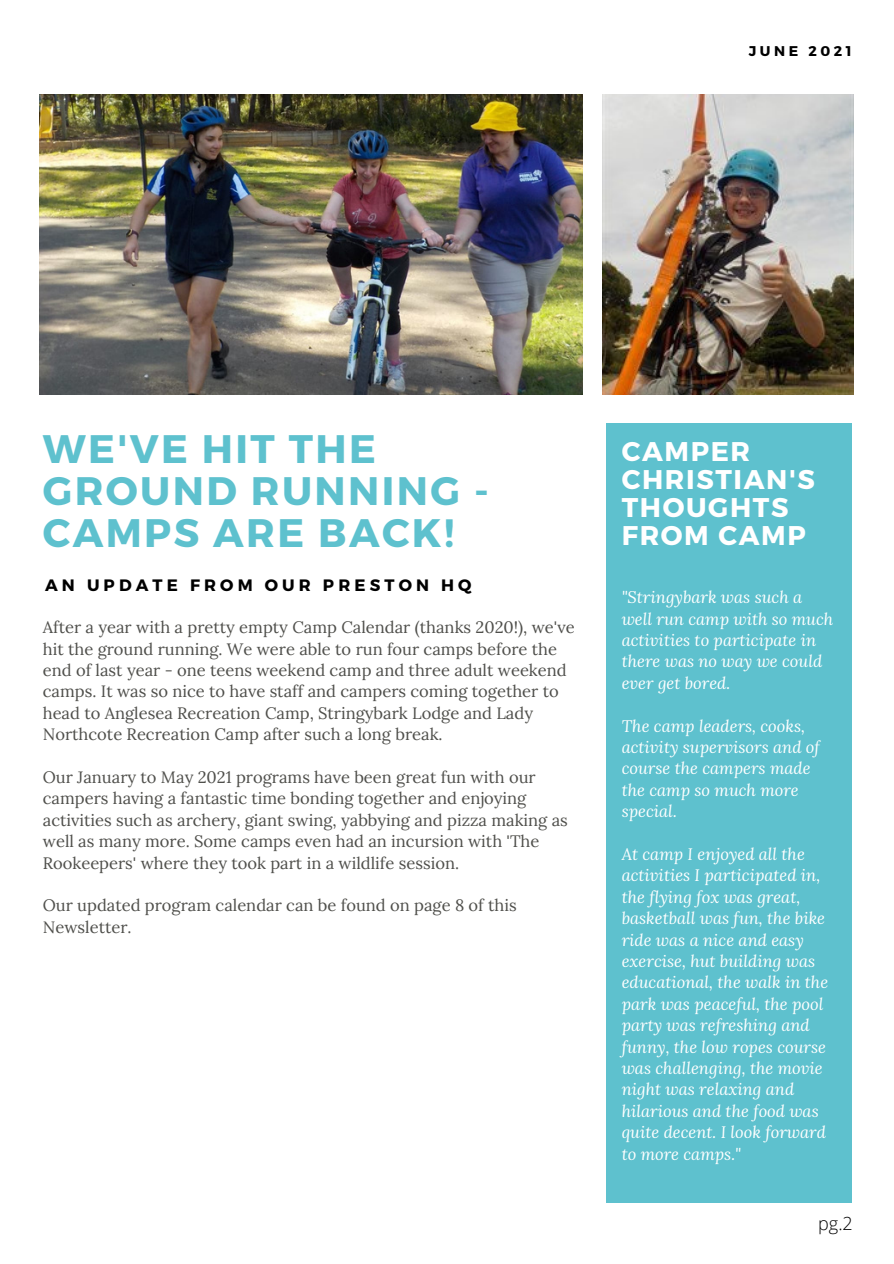
<style>
.page{position:relative;width:894px;height:1264px;background:#fff}
.page>*{position:absolute;margin:0;border:0;box-sizing:border-box;transform-origin:0 0}
.t1{font:700 39.75px/41.7px "Montserrat";letter-spacing:.06em;color:#5ec1ce}
.t2{font:700 27px/28.2px "Montserrat";letter-spacing:.06em;color:#fff}
.t3{font:300 18px "Open Sans";color:#000}
.t4{font:16.5px/21.5px "Lora";color:#4f4f4b}
.t5{font:italic 16.5px/21.5px "Lora";color:#fff}
.t6{font:700 16.5px "Montserrat";letter-spacing:.25em;color:#000}
.t7{font:700 14.1px "Montserrat";letter-spacing:.25em;color:#000}
</style>
<div class="page">
<div style="left:606px;top:423px;width:245px;height:779px;background:#5ec1ce"></div>
<img style="left:39px;top:95px;width:543px;height:299px">
<img style="left:602px;top:95px;width:250px;height:299px">
<p class="t7" style="left:748px;top:42px;width:104px">JUNE 2021</p>
<p class="t1" style="left:43px;top:426px;width:447px">WE'VE HIT THE<br>GROUND RUNNING -<br>CAMPS ARE BACK!</p>
<p class="t6" style="left:45px;top:574px;width:428px">AN UPDATE FROM OUR PRESTON HQ</p>
<p class="t4" style="left:43px;top:616px;width:533px">After a year with a pretty empty Camp Calendar (thanks 2020!), we've hit the ground running. We were able to run four camps before the end of last year - one teens weekend camp and three adult weekend camps. It was so nice to have staff and campers coming together to head to Anglesea Recreation Camp, Stringybark Lodge and Lady Northcote Recreation Camp after such a long break.</p>
<p class="t4" style="left:43px;top:766px;width:526px">Our January to May 2021 programs have been great fun with our campers having a fantastic time bonding together and enjoying activities such as archery, giant swing, yabbying and pizza making as well as many more. Some camps even had an incursion with 'The Rookeepers' where they took part in a wildlife session.</p>
<p class="t4" style="left:43px;top:894px;width:475px">Our updated program calendar can be found on page 8 of this<br>Newsletter.</p>
<p class="t2" style="left:621px;top:436px;width:130px">CAMPER</p>
<p class="t2" style="left:621px;top:464px;width:195px">CHRISTIAN'S<br>THOUGHTS<br>FROM CAMP</p>
<p class="t5" style="left:621px;top:586px;width:213px">"Stringybark was such a well run camp with so much activities to participate in there was no way we could ever get bored.</p>
<p class="t5" style="left:621px;top:714px;width:199px">The camp leaders, cooks, activity supervisors and of course the campers made the camp so much more special.</p>
<p class="t5" style="left:621px;top:843px;width:208px">At camp I enjoyed all the activities I participated in, the flying fox was great, basketball was fun, the bike ride was a nice and easy exercise, hut building was educational, the walk in the park was peaceful, the pool party was refreshing and funny, the low ropes course was challenging, the movie night was relaxing and hilarious and the food was quite decent. I look forward to more camps."</p>
<p class="t3" style="left:818px;top:1210px;width:36px">pg.2</p>
</div>
